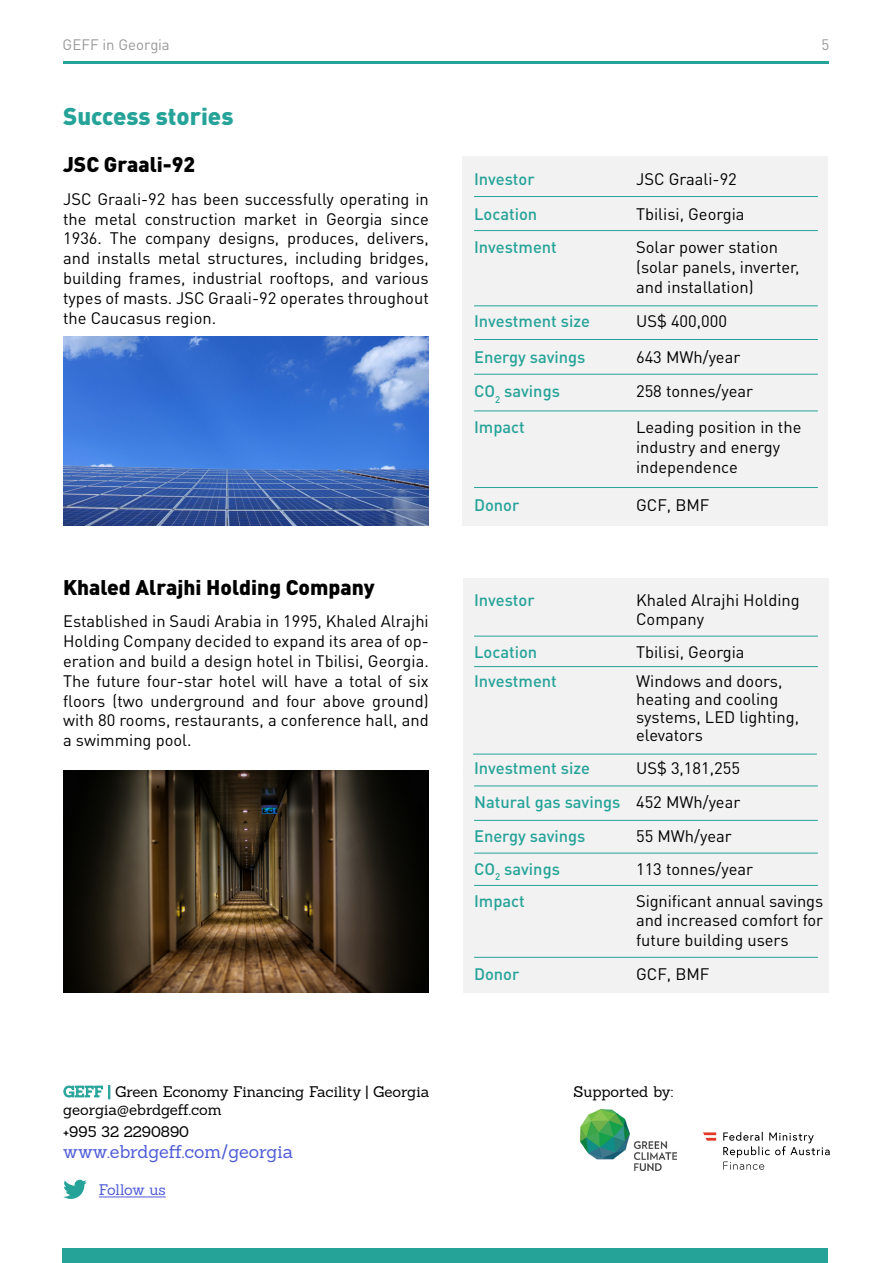
<style>
.page{position:relative;width:893px;height:1263px;background:#fff}
.page>*{position:absolute;margin:0;border:0;box-sizing:border-box;transform-origin:0 0}
.t1{font:900 24px "DIN Pro";color:#26a399}
.t2{font:900 21px "DIN Pro";color:#000}
.t3{font:18px "Sanchez";letter-spacing:-.005em;color:#4f5cd6}
.t4{font:16.5px/19.8px "DIN Pro";color:#000}
.t5{font:500 16.5px "DIN Pro";color:#26a399}
.t6{font:15px/18px "Sanchez";color:#000}
.t7{font:15px "DIN Pro";color:#999}
.t8{font:15px "Sanchez";letter-spacing:-.01em;color:#4f5cd6}
.s1{color:#26a399}
.s2{font-weight:400;color:#000}
</style>
<div class="page">
<hr style="left:64px;top:61px;width:765px;height:3px;background:#26a399">
<div style="left:62px;top:1248px;width:765px;height:15px;background:#26a399"></div>
<img style="left:63px;top:337px;width:366px;height:188px">
<div style="left:463px;top:156px;width:365px;height:369px;background:#f2f2f2"></div>
<img style="left:63px;top:770px;width:366px;height:223px">
<div style="left:463px;top:579px;width:365px;height:414px;background:#f2f2f2"></div>
<hr style="left:474px;top:196px;width:344px;height:1px;background:#26a399">
<hr style="left:474px;top:230px;width:344px;height:1px;background:#26a399">
<hr style="left:474px;top:306px;width:344px;height:1px;background:#26a399">
<hr style="left:474px;top:339px;width:344px;height:1px;background:#26a399">
<hr style="left:474px;top:374px;width:344px;height:1px;background:#26a399">
<hr style="left:474px;top:411px;width:344px;height:1px;background:#26a399">
<hr style="left:474px;top:487px;width:344px;height:1px;background:#26a399">
<hr style="left:474px;top:636px;width:344px;height:1px;background:#26a399">
<hr style="left:474px;top:666px;width:344px;height:1px;background:#26a399">
<hr style="left:473px;top:754px;width:344px;height:1px;background:#26a399">
<hr style="left:474px;top:786px;width:344px;height:1px;background:#26a399">
<hr style="left:474px;top:853px;width:344px;height:1px;background:#26a399">
<hr style="left:474px;top:820px;width:344px;height:1px;background:#26a399">
<hr style="left:474px;top:885px;width:344px;height:1px;background:#26a399">
<hr style="left:474px;top:957px;width:344px;height:1px;background:#26a399">
<svg style="left:64px;top:1085px;width:46px;height:14px"></svg>
<hr style="left:99px;top:1196px;width:67px;height:1px;background:#4f5cd6">
<svg style="left:63px;top:1179px;width:24px;height:20px"></svg>
<img style="left:580px;top:1109px;width:96px;height:61px">
<svg style="left:723px;top:1131px;width:107px;height:39px"></svg>
<svg style="left:703px;top:1132px;width:13px;height:8px"></svg>
<p class="t7" style="left:63px;top:34px;width:109px">GEFF in Georgia</p>
<p class="t7" style="left:821px;top:34px;width:9px">5</p>
<h1 class="t1" style="left:63px;top:100px;width:172px">Success stories</h1>
<p class="t2" style="left:63px;top:150px;width:134px">JSC Graali-92</p>
<p class="t4" style="left:63px;top:188px;width:367px;text-align:justify">JSC Graali-92 has been successfully operating in the metal construction market in Georgia since 1936. The company designs, produces, delivers, and installs metal structures, including bridges, building frames, industrial rooftops, and various types of masts. JSC Graali-92 operates throughout the Caucasus region.</p>
<p class="t2" style="left:63px;top:573px;width:313px">Khaled Alrajhi Holding Company</p>
<p class="t4" style="left:63px;top:611px;width:367px;text-align:justify">Established in Saudi Arabia in 1995, Khaled Alrajhi Holding Company decided to expand its area of op&shy;eration and build a design hotel in Tbilisi, Georgia.<br>The future four-star hotel will have a total of six floors (two underground and four above ground) with 80 rooms, restaurants, a conference hall, and a swimming pool.</p>
<p class="t6" style="left:63px;top:1082px;width:368px"><span class="s1">GEFF |</span> Green Economy Financing Facility | Georgia georgia@ebrdgeff.com</p>
<p class="t6" style="left:63px;top:1122px;width:127px">+995 32 2290890</p>
<p class="t3" style="left:63px;top:1140px;width:231px">www.ebrdgeff.com/georgia</p>
<p class="t8" style="left:99px;top:1180px;width:68px">Follow us</p>
<p class="t5" style="left:474px;top:168px;width:62px">Investor</p>
<p class="t4" style="left:636px;top:168px;width:102px">JSC Graali-92</p>
<p class="t5" style="left:474px;top:203px;width:65px">Location</p>
<p class="t4" style="left:636px;top:204px;width:110px">Tbilisi, Georgia</p>
<p class="t5" style="left:474px;top:236px;width:84px">Investment</p>
<p class="t4" style="left:636px;top:236px;width:165px">Solar power station (solar panels, inverter, and installation)</p>
<p class="t5" style="left:474px;top:310px;width:117px">Investment size</p>
<p class="t4" style="left:636px;top:311px;width:92px">US$ 400,000</p>
<p class="t5" style="left:474px;top:346px;width:113px">Energy savings</p>
<p class="t4" style="left:636px;top:346px;width:106px">643 MWh/year</p>
<p class="t5" style="left:474px;top:380px;width:87px">CO<sub>2</sub> savings</p>
<p class="t4" style="left:636px;top:381px;width:118px">258 tonnes/year</p>
<p class="t5" style="left:474px;top:416px;width:52px">Impact</p>
<p class="t4" style="left:636px;top:417px;width:167px">Leading position in the industry and energy independence</p>
<p class="t5" style="left:474px;top:494px;width:47px">Donor</p>
<p class="t4" style="left:636px;top:495px;width:75px">GCF, BMF</p>
<p class="t5" style="left:474px;top:588px;width:62px">Investor</p>
<p class="t4" style="left:636px;top:589px;width:165px">Khaled Alrajhi Holding<br>Company</p>
<p class="t5" style="left:474px;top:640px;width:65px">Location</p>
<p class="t4" style="left:636px;top:641px;width:110px">Tbilisi, Georgia</p>
<p class="t5" style="left:474px;top:670px;width:84px">Investment</p>
<p class="t4" style="left:636px;top:672px;width:164px;line-height:18px">Windows and doors, heating and cooling systems, LED lighting, elevators</p>
<p class="t5" style="left:474px;top:757px;width:117px">Investment size</p>
<p class="t4" style="left:636px;top:758px;width:105px">US$ 3,181,255</p>
<p class="t5" style="left:474px;top:790px;width:268px">Natural gas savings <span class="s2">452 MWh/year</span></p>
<p class="t5" style="left:474px;top:825px;width:113px">Energy savings</p>
<p class="t4" style="left:636px;top:825px;width:97px">55 MWh/year</p>
<p class="t5" style="left:474px;top:857px;width:87px">CO<sub>2</sub> savings</p>
<p class="t4" style="left:636px;top:858px;width:118px">113 tonnes/year</p>
<p class="t5" style="left:474px;top:889px;width:52px">Impact</p>
<p class="t4" style="left:636px;top:890px;width:189px;text-align:justify">Significant annual savings and increased comfort for future building users</p>
<p class="t5" style="left:474px;top:962px;width:47px">Donor</p>
<p class="t4" style="left:636px;top:963px;width:75px">GCF, BMF</p>
<p class="t6" style="left:573px;top:1082px;width:101px">Supported by:</p>
</div>
